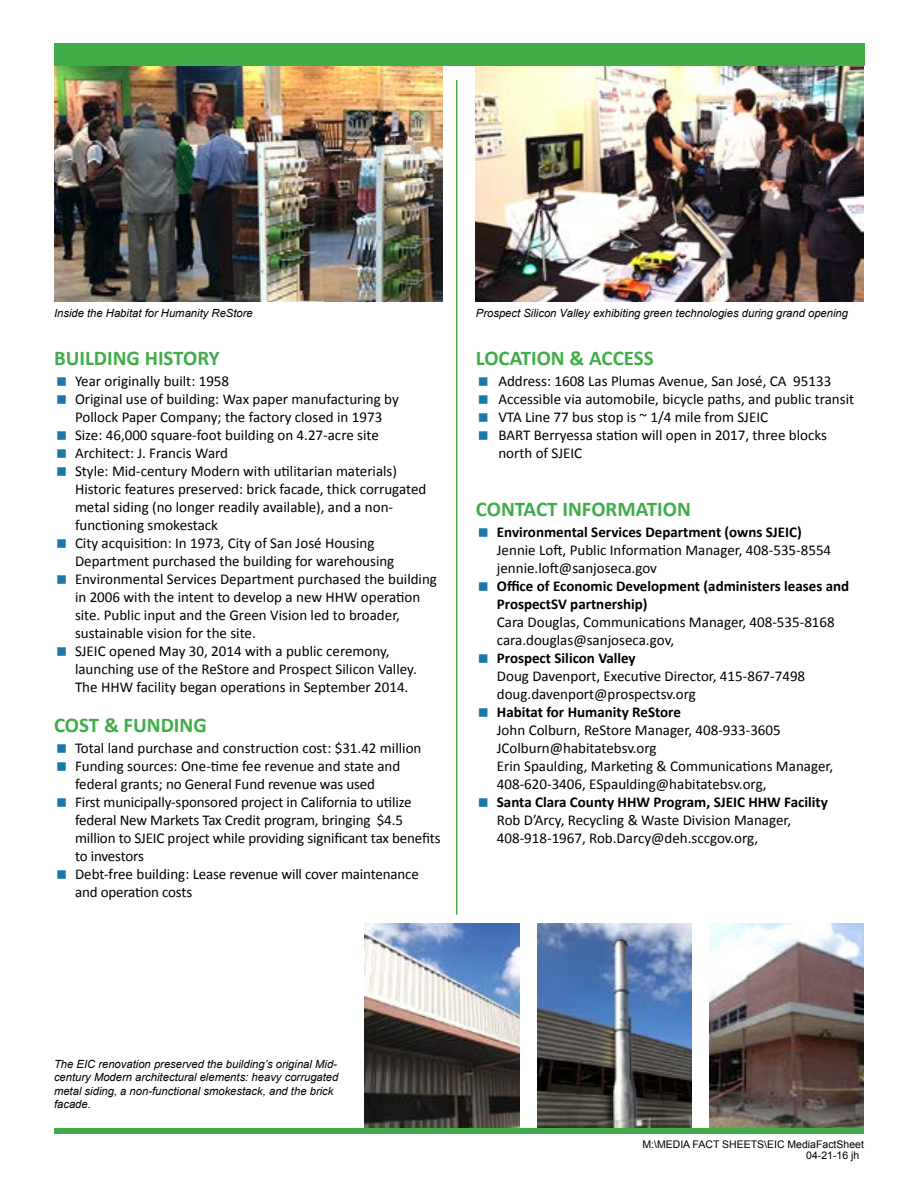
<style>
.page{position:relative;width:918px;height:1188px;background:#fff}
.page>*{position:absolute;margin:0;border:0;box-sizing:border-box;transform-origin:0 0}
.Header_Green_14_pt{font:700 21px "Calibri";color:#41ad49}
.t1{font:15px/18px "Calibri";color:#000}
.t2{font:italic 11.25px/13.5px "Arial";color:#000}
.Media_Fact_Sheet_Ser{font:10.5px "Arial";color:#000}
.s1{font-weight:700}
</style>
<div class="page">
<div style="left:54px;top:1128px;width:810px;height:6px;background:#41ad49"></div>
<hr style="left:456px;top:80px;width:1px;height:835px;background:#41ad49">
<img style="left:476px;top:66px;width:388px;height:235px">
<img style="left:365px;top:923px;width:154px;height:204px">
<img style="left:710px;top:923px;width:154px;height:204px">
<img style="left:537px;top:923px;width:155px;height:204px">
<img style="left:54px;top:66px;width:388px;height:235px">
<div style="left:54px;top:43px;width:810px;height:23px;background:#41ad49"></div>
<p class="t2" style="left:54px;top:307px;width:200px">Inside the Habitat for Humanity ReStore</p>
<p class="t2" style="left:476px;top:307px;width:374px">Prospect Silicon Valley exhibiting green technologies during grand opening</p>
<p class="Header_Green_14_pt" style="left:54px;top:344px;width:167px">BUILDING HISTORY</p>
<p class="t1" style="left:75px;top:372px;width:156px">Year originally built: 1958</p>
<p class="t1" style="left:75px;top:390px;width:325px">Original use of building: Wax paper manufacturing by<br>Pollock Paper Company; the factory closed in 1973</p>
<p class="t1" style="left:75px;top:426px;width:305px">Size: 46,000 square-foot building on 4.27-acre site</p>
<p class="t1" style="left:75px;top:444px;width:155px">Architect: J. Francis Ward</p>
<p class="t1" style="left:75px;top:462px;width:353px">Style: Mid-century Modern with utilitarian materials)<br>Historic features preserved: brick facade, thick corrugated metal siding (no longer readily available), and a non&shy;functioning smokestack</p>
<p class="t1" style="left:75px;top:534px;width:321px">City acquisition: In 1973, City of San José Housing<br>Department purchased the building for warehousing</p>
<p class="t1" style="left:75px;top:570px;width:364px">Environmental Services Department purchased the building in 2006 with the intent to develop a new HHW operation site. Public input and the Green Vision led to broader, sustainable vision for the site.</p>
<p class="t1" style="left:75px;top:642px;width:343px">SJEIC opened May 30, 2014 with a public ceremony, launching use of the ReStore and Prospect Silicon Valley.<br>The HHW facility began operations in September 2014.</p>
<p class="Header_Green_14_pt" style="left:54px;top:711px;width:154px">COST &amp; FUNDING</p>
<p class="t1" style="left:75px;top:739px;width:348px">Total land purchase and construction cost: $31.42 million</p>
<p class="t1" style="left:75px;top:757px;width:327px">Funding sources: One-time fee revenue and state and federal grants; no General Fund revenue was used</p>
<p class="t1" style="left:75px;top:793px;width:367px">First municipally-sponsored project in California to utilize federal New Markets Tax Credit program, bringing $4.5 million to SJEIC project while providing significant tax benefits to investors</p>
<p class="t1" style="left:75px;top:865px;width:345px">Debt-free building: Lease revenue will cover maintenance and operation costs</p>
<p class="Header_Green_14_pt" style="left:476px;top:344px;width:179px">LOCATION &amp; ACCESS</p>
<p class="t1" style="left:498px;top:372px;width:334px">Address: 1608 Las Plumas Avenue, San José, CA 95133</p>
<p class="t1" style="left:498px;top:390px;width:357px">Accessible via automobile, bicycle paths, and public transit</p>
<p class="t1" style="left:498px;top:408px;width:271px">VTA Line 77 bus stop is ~ 1/4 mile from SJEIC</p>
<p class="t1" style="left:498px;top:426px;width:330px">BART Berryessa station will open in 2017, three blocks north of SJEIC</p>
<p class="Header_Green_14_pt" style="left:476px;top:495px;width:217px">CONTACT INFORMATION</p>
<p class="t1" style="left:497px;top:523px;width:336px"><span class="s1">Environmental Services Department (owns SJEIC)<br></span>Jennie Loft, Public Information Manager, 408-535-8554 jennie.loft@sanjoseca.gov</p>
<p class="t1" style="left:497px;top:577px;width:354px"><span class="s1">Office of Economic Development (administers leases and ProspectSV partnership)<br></span>Cara Douglas, Communications Manager, 408-535-8168 cara.douglas@sanjoseca.gov,</p>
<p class="t1" style="left:497px;top:649px;width:310px"><span class="s1">Prospect Silicon Valley<br></span>Doug Davenport, Executive Director, 415-867-7498 doug.davenport@prospectsv.org</p>
<p class="t1" style="left:497px;top:703px;width:338px"><span class="s1">Habitat for Humanity ReStore<br></span>John Colburn, ReStore Manager, 408-933-3605<br>JColburn@habitatebsv.org<br>Erin Spaulding, Marketing &amp; Communications Manager, 408-620-3406, ESpaulding@habitatebsv.org,</p>
<p class="t1" style="left:497px;top:793px;width:332px"><span class="s1">Santa Clara County HHW Program, SJEIC HHW Facility<br></span>Rob D’Arcy, Recycling &amp; Waste Division Manager,<br>408-918-1967, Rob.Darcy@deh.sccgov.org,</p>
<p class="t2" style="left:54px;top:1057px;width:286px">The EIC renovation preserved the building’s original Mid&shy;century Modern architectural elements: heavy corrugated metal siding, a non-functional smokestack, and the brick facade.</p>
<p class="Media_Fact_Sheet_Ser" style="left:642px;top:1138px;width:223px">M:\MEDIA FACT SHEETS\EIC MediaFactSheet</p>
<p class="Media_Fact_Sheet_Ser" style="left:806px;top:1148px;width:55px">04-21-16 jh</p>
</div>
